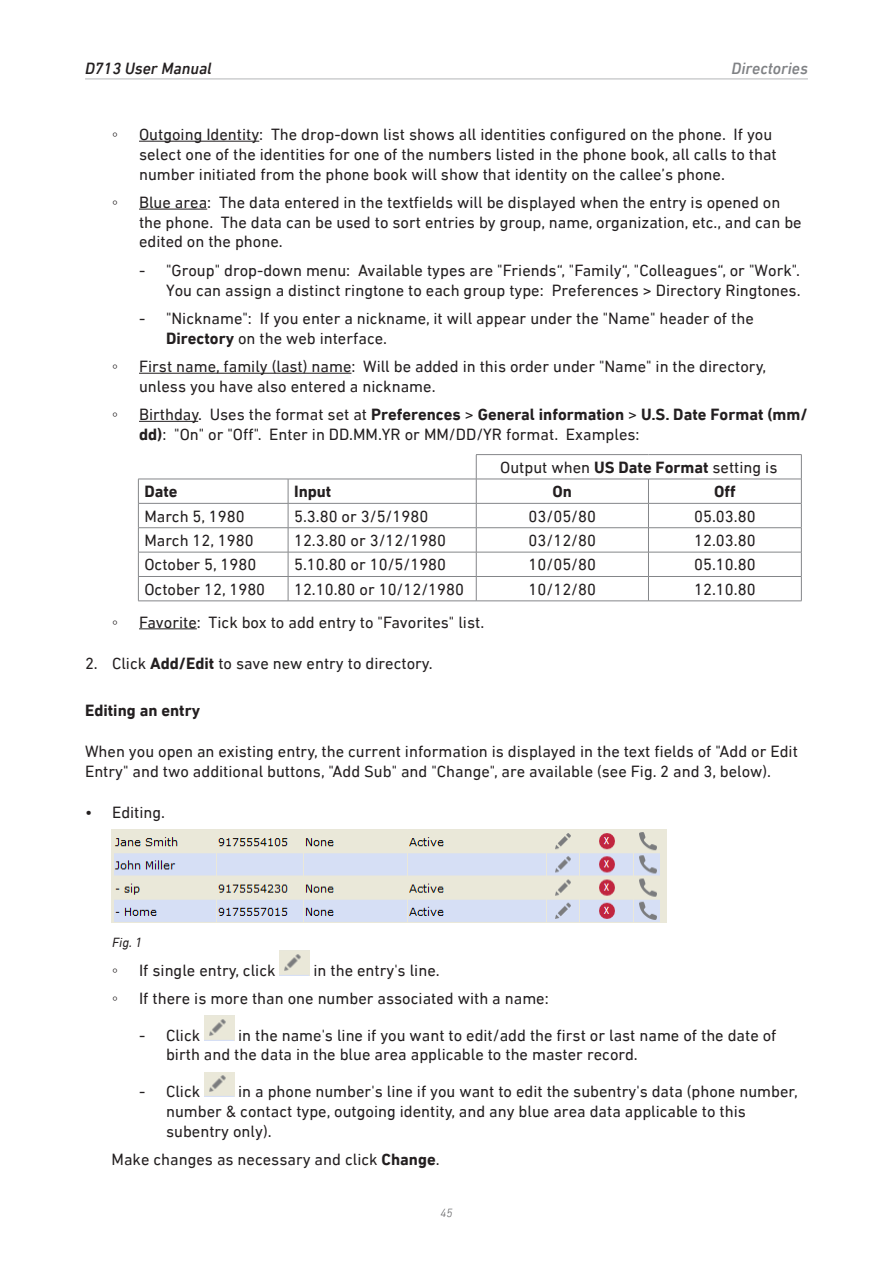
<style>
.page{position:relative;width:893px;height:1263px;background:#fff}
.page>*{position:absolute;margin:0;border:0;box-sizing:border-box;transform-origin:0 0}
.Liste_indent_last{font:16.5px/19.8px "DIN Next LT Pro";color:#231f20}
.Ü4{font:700 16.5px "DIN Next LT Pro";color:#231f20}
.t1{font:italic 500 16.5px "DIN Next LT Pro";color:#231f20}
.t2{font:italic 500 16.5px "DIN Next LT Pro";color:#808285}
.t3{font:16.5px "Calibri";color:#231f20}
.Bildunterschrift{font:italic 13.5px "DIN Next LT Pro";color:#231f20}
.t4{font:italic 300 12px "DIN Next LT Pro";color:#57585a}
.s1{font-weight:700}
</style>
<div class="page">
<hr style="left:85px;top:78px;width:723px;height:1px;background:#bcbdc0">
<hr style="left:139px;top:141px;width:120px;height:1px;background:#231f20">
<hr style="left:139px;top:209px;width:68px;height:1px;background:#231f20">
<hr style="left:139px;top:373px;width:212px;height:1px;background:#231f20">
<hr style="left:139px;top:421px;width:59px;height:1px;background:#231f20">
<hr style="left:139px;top:628px;width:58px;height:1px;background:#231f20">
<hr style="left:648px;top:479px;width:153px;height:1px;background:#848689">
<hr style="left:648px;top:503px;width:153px;height:1px;background:#848689">
<hr style="left:476px;top:527px;width:172px;height:1px;background:#848689">
<hr style="left:648px;top:527px;width:153px;height:1px;background:#848689">
<hr style="left:138px;top:552px;width:150px;height:1px;background:#848689">
<hr style="left:288px;top:552px;width:188px;height:1px;background:#848689">
<hr style="left:476px;top:552px;width:172px;height:1px;background:#848689">
<hr style="left:648px;top:552px;width:153px;height:1px;background:#848689">
<hr style="left:138px;top:576px;width:150px;height:1px;background:#848689">
<hr style="left:288px;top:576px;width:188px;height:1px;background:#848689">
<hr style="left:476px;top:576px;width:172px;height:1px;background:#848689">
<hr style="left:648px;top:576px;width:153px;height:1px;background:#848689">
<hr style="left:138px;top:601px;width:150px;height:1px;background:#848689">
<hr style="left:288px;top:601px;width:188px;height:1px;background:#848689">
<hr style="left:476px;top:601px;width:172px;height:1px;background:#848689">
<hr style="left:648px;top:601px;width:153px;height:1px;background:#848689">
<hr style="left:138px;top:527px;width:150px;height:1px;background:#848689">
<hr style="left:288px;top:527px;width:188px;height:1px;background:#848689">
<hr style="left:476px;top:454px;width:172px;height:1px;background:#848689">
<hr style="left:648px;top:454px;width:153px;height:1px;background:#848689">
<svg style="left:801px;top:455px;width:1px;height:146px"></svg>
<hr style="left:476px;top:479px;width:172px;height:1px;background:#848689">
<svg style="left:648px;top:479px;width:1px;height:122px"></svg>
<hr style="left:476px;top:503px;width:172px;height:1px;background:#848689">
<hr style="left:138px;top:479px;width:150px;height:1px;background:#848689">
<svg style="left:138px;top:478px;width:1px;height:123px"></svg>
<hr style="left:288px;top:479px;width:188px;height:1px;background:#848689">
<svg style="left:288px;top:478px;width:1px;height:123px"></svg>
<svg style="left:476px;top:455px;width:1px;height:146px"></svg>
<hr style="left:138px;top:503px;width:150px;height:1px;background:#848689">
<hr style="left:288px;top:503px;width:188px;height:1px;background:#848689">
<img style="left:112px;top:830px;width:554px;height:93px">
<img style="left:280px;top:951px;width:29px;height:24px">
<img style="left:204px;top:1016px;width:30px;height:24px">
<img style="left:204px;top:1072px;width:30px;height:25px">
<p class="t1" style="left:85px;top:59px;width:128px">D713 User Manual</p>
<p class="t2" style="left:732px;top:59px;width:78px">Directories</p>
<p class="t3" style="left:112px;top:123px;width:7px">◦</p>
<p class="Liste_indent_last" style="left:139px;top:124px;width:639px">Outgoing Identity: The drop-down list shows all identities configured on the phone. If you select one of the identities for one of the numbers listed in the phone book, all calls to that number initiated from the phone book will show that identity on the callee’s phone.</p>
<p class="t3" style="left:112px;top:191px;width:7px">◦</p>
<p class="Liste_indent_last" style="left:139px;top:192px;width:664px">Blue area: The data entered in the textfields will be displayed when the entry is opened on the phone. The data can be used to sort entries by group, name, organization, etc., and can be edited on the phone.</p>
<p class="Liste_indent_last" style="left:139px;top:260px;width:663px;text-align:right">- "Group" drop-down menu: Available types are "Friends“, "Family“, "Colleagues“, or "Work".<br>You can assign a distinct ringtone to each group type: Preferences &gt; Directory Ringtones.</p>
<p class="Liste_indent_last" style="left:166px;top:308px;width:589px;text-indent:-27px">- "Nickname": If you enter a nickname, it will appear under the "Name" header of the<br><span class="s1">Directory</span> on the web interface.</p>
<p class="t3" style="left:112px;top:355px;width:7px">◦</p>
<p class="Liste_indent_last" style="left:139px;top:356px;width:629px">First name, family (last) name: Will be added in this order under "Name" in the directory, unless you have also entered a nickname.</p>
<p class="t3" style="left:112px;top:403px;width:7px">◦</p>
<p class="Liste_indent_last" style="left:139px;top:404px;width:670px">Birthday. Uses the format set at <span class="s1">Preferences</span> &gt; <span class="s1">General information</span> &gt; <span class="s1">U.S. Date Format (mm/ dd)</span>: "On" or "Off". Enter in DD.MM.YR or MM/DD/YR format. Examples:</p>
<p class="Liste_indent_last" style="left:500px;top:457px;width:279px">Output when <span class="s1">US Date Format</span> setting is</p>
<p class="Ü4" style="left:144px;top:482px;width:35px">Date</p>
<p class="Ü4" style="left:294px;top:482px;width:39px">Input</p>
<p class="Ü4" style="left:553px;top:482px;width:21px">On</p>
<p class="Ü4" style="left:714px;top:482px;width:23px">Off</p>
<p class="Liste_indent_last" style="left:144px;top:506px;width:102px">March 5, 1980</p>
<p class="Liste_indent_last" style="left:294px;top:506px;width:136px">5.3.80 or 3/5/1980</p>
<p class="Liste_indent_last" style="left:529px;top:506px;width:69px">03/05/80</p>
<p class="Liste_indent_last" style="left:694px;top:506px;width:63px">05.03.80</p>
<p class="Liste_indent_last" style="left:144px;top:530px;width:111px">March 12, 1980</p>
<p class="Liste_indent_last" style="left:294px;top:530px;width:154px">12.3.80 or 3/12/1980</p>
<p class="Liste_indent_last" style="left:529px;top:530px;width:69px">03/12/80</p>
<p class="Liste_indent_last" style="left:694px;top:530px;width:63px">12.03.80</p>
<p class="Liste_indent_last" style="left:144px;top:555px;width:113px">October 5, 1980</p>
<p class="Liste_indent_last" style="left:294px;top:555px;width:154px">5.10.80 or 10/5/1980</p>
<p class="Liste_indent_last" style="left:529px;top:555px;width:69px">10/05/80</p>
<p class="Liste_indent_last" style="left:694px;top:555px;width:63px">05.10.80</p>
<p class="Liste_indent_last" style="left:144px;top:579px;width:122px">October 12, 1980</p>
<p class="Liste_indent_last" style="left:294px;top:579px;width:171px">12.10.80 or 10/12/1980</p>
<p class="Liste_indent_last" style="left:529px;top:579px;width:69px">10/12/80</p>
<p class="Liste_indent_last" style="left:694px;top:579px;width:63px">12.10.80</p>
<p class="t3" style="left:112px;top:611px;width:7px">◦</p>
<p class="Liste_indent_last" style="left:139px;top:612px;width:347px">Favorite: Tick box to add entry to "Favorites" list.</p>
<p class="Liste_indent_last" style="left:85px;top:653px;width:349px">2. Click <span class="s1">Add/Edit</span> to save new entry to directory.</p>
<p class="Ü4" style="left:85px;top:701px;width:117px">Editing an entry</p>
<p class="Liste_indent_last" style="left:85px;top:741px;width:714px">When you open an existing entry, the current information is displayed in the text fields of "Add or Edit<br>Entry" and two additional buttons, "Add Sub" and "Change", are available (see Fig. 2 and 3, below).</p>
<p class="Liste_indent_last" style="left:85px;top:802px;width:82px">• Editing.</p>
<p class="Bildunterschrift" style="left:112px;top:935px;width:32px">Fig. 1</p>
<p class="t3" style="left:112px;top:959px;width:7px">◦</p>
<p class="Liste_indent_last" style="left:139px;top:960px;width:138px">If single entry, click</p>
<p class="Liste_indent_last" style="left:313px;top:960px;width:128px">in the entry's line.</p>
<p class="t3" style="left:112px;top:987px;width:7px">◦</p>
<p class="Liste_indent_last" style="left:139px;top:988px;width:411px">If there is more than one number associated with a name:</p>
<p class="Liste_indent_last" style="left:139px;top:1025px;width:63px">- Click</p>
<p class="Liste_indent_last" style="left:166px;top:1025px;width:612px;text-indent:72px">in the name's line if you want to edit/add the first or last name of the date of birth and the data in the blue area applicable to the master record.</p>
<p class="Liste_indent_last" style="left:139px;top:1081px;width:63px">- Click</p>
<p class="Liste_indent_last" style="left:166px;top:1081px;width:633px;text-indent:72px">in a phone number's line if you want to edit the subentry's data (phone number, number &amp; contact type, outgoing identity, and any blue area data applicable to this subentry only).</p>
<p class="Liste_indent_last" style="left:112px;top:1149px;width:329px">Make changes as necessary and click <span class="s1">Change</span>.</p>
<p class="t4" style="left:440px;top:1205px;width:14px">45</p>
</div>
